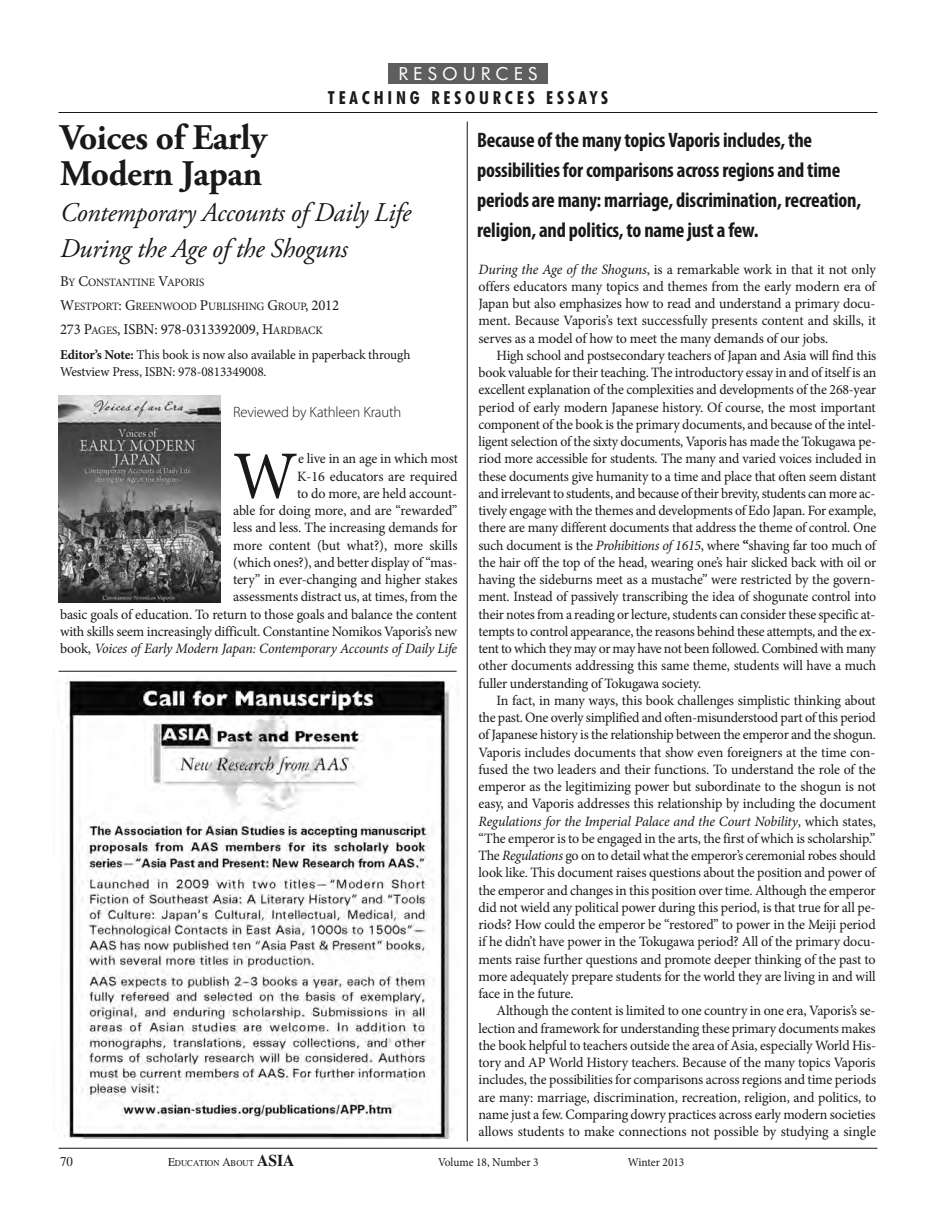
<style>
.page{position:relative;width:945px;height:1215px;background:#fff}
.page>*{position:absolute;margin:0;border:0;box-sizing:border-box;transform-origin:0 0}
.t1{font:67.8px "Minion Pro";color:#191919}
.t2{font:700 36px/36px "Adobe Garamond Pro";letter-spacing:-.01em;color:#191919}
.t3{font:italic 27px/36px "Adobe Garamond Pro";letter-spacing:-.01em;color:#191919}
.t4{font:700 condensed 21px/30px "Myriad Pro";letter-spacing:-.01em;color:#191919}
.t5{font:700 condensed 18px "Futura BT";letter-spacing:.21em;color:#191919}
.t6{font:18px "Futura BT";letter-spacing:.285em;color:#fff}
.t7{font:15px "Minion Pro";letter-spacing:-.01em;color:#191919}
.t8{font:300 15px "Myriad Pro";letter-spacing:-.01em;color:#191919}
.t9{font:14.25px/17.2px "Minion Pro";letter-spacing:-.01em;color:#191919;text-align:justify}
.t10{font:13.5px/16.5px "Minion Pro";letter-spacing:-.01em;color:#191919}
.t11{font:13.5px "EAA Times";color:#191919;scale:.95 1}
.t12{font:12px "Minion Pro";color:#191919;scale:.95 1}
.t13{font:11.25px/24px "Minion Pro";letter-spacing:-.015em;color:#191919}
.t14{font:9px "EAA Times";color:#191919;scale:.95 1}
.s1{font-size:15px}
.s2{font-size:11.25px}
.s3{font-weight:700}
.s4{font-style:italic}
.s5{font-size:12px}
.s6{font-weight:700;font-size:16.5px}
</style>
<div class="page">
<hr style="left:467px;top:122px;width:1px;height:1019px;background:#191919">
<hr style="left:58px;top:1148px;width:820px;height:1px;background:#191919">
<div style="left:388px;top:63px;width:160px;height:21px;background:#5e5e5e"></div>
<hr style="left:58px;top:112px;width:820px;height:1px;background:#191919">
<img style="left:58px;top:395px;width:162px;height:208px">
<img style="left:64px;top:678px;width:388px;height:460px">
<hr style="left:58px;top:671px;width:399px;height:1px;background:#191919">
<p class="t6" style="left:399px;top:66px;width:140px">RESOURCES</p>
<p class="t5" style="left:328px;top:90px;width:282px">TEACHING RESOURCES ESSAYS</p>
<h3 class="t4" style="left:477px;top:126px;width:386px">Because of the many topics Vaporis includes, the possibilities for comparisons across regions and time periods are many: marriage, discrimination, recreation, religion, and politics, to name just a few.</h3>
<h2 class="t2" style="left:60px;top:123px;width:208px">Voices of Early<br>Modern Japan</h2>
<h3 class="t3" style="left:60px;top:197px;width:352px">Contemporary Accounts of Daily Life<br>During the Age of the Shoguns</h3>
<p class="t13" style="left:60px;top:271px;width:281px"><span class="s1">B</span>Y <span class="s1">C</span>ONSTANTINE <span class="s1">V</span>APORIS<br><span class="s1">W</span>ESTPORT<span class="s1">: G</span>REENWOOD <span class="s1">P</span>UBLISHING <span class="s1">G</span>ROUP<span class="s1">, 2012</span></p>
<p class="t7" style="left:60px;top:323px;width:264px">273 P<span class="s2">AGES</span>, ISBN: 978-0313392009, H<span class="s2">ARDBACK</span></p>
<p class="t10" style="left:60px;top:348px;width:352px"><span class="s3">editor’s note:</span> This book is now also available in paperback through<br>Westview Press, ISBN: 978-0813349008.</p>
<p class="t8" style="left:233px;top:407px;width:170px">Reviewed by Kathleen Krauth</p>
<h1 class="t1" style="left:233px;top:450px;width:66px">W</h1>
<p class="t9" style="left:478px;top:262px;width:399px"><span class="s4">During the Age of the Shoguns</span>, is a remarkable work in that it not only offers educators many topics and themes from the early modern era of Japan but also emphasizes how to read and understand a primary docu&shy;ment. Because Vaporis’s text successfully presents content and skills, it serves as a model of how to meet the many demands of our jobs.</p>
<p class="t9" style="left:479px;top:348px;width:399px;text-indent:18px">High school and postsecondary teachers of Japan and Asia will find this book valuable for their teaching. The introductory essay in and of itself is an excellent explanation of the complexities and developments of the 268-year period of early modern Japanese history. Of course, the most important component of the book is the primary documents, and because of the intel&shy;ligent selection of the sixty documents, Vaporis has made the Tokugawa pe&shy;riod more accessible for students. The many and varied voices included in these documents give humanity to a time and place that often seem distant and irrelevant to students, and because of their brevity, students can more ac&shy;tively engage with the themes and developments of Edo Japan. For example, there are many different documents that address the theme of control. One such document is the <span class="s4">Prohibitions of 1615</span>, where <span class="s3">“</span>shaving far too much of the hair off the top of the head, wearing one’s hair slicked back with oil or having the sideburns meet as a mustache” were restricted by the govern&shy;ment. Instead of passively transcribing the idea of shogunate control into their notes from a reading or lecture, students can consider these specific at&shy;tempts to control appearance, the reasons behind these attempts, and the ex&shy;tent to which they may or may have not been followed. Combined with many other documents addressing this same theme, students will have a much fuller understanding of Tokugawa society.</p>
<p class="t9" style="left:479px;top:693px;width:399px;text-indent:18px">In fact, in many ways, this book challenges simplistic thinking about the past. One overly simplified and often-misunderstood part of this period of Japanese history is the relationship between the emperor and the shogun.<br>Vaporis includes documents that show even foreigners at the time con&shy;fused the two leaders and their functions. To understand the role of the emperor as the legitimizing power but subordinate to the shogun is not easy, and Vaporis addresses this relationship by including the document <span class="s4">Regulations for the Imperial Palace and the Court Nobility</span>, which states, “The emperor is to be engaged in the arts, the first of which is scholarship.” The <span class="s4">Regulations</span> go on to detail what the emperor’s ceremonial robes should look like. This document raises questions about the position and power of the emperor and changes in this position over time. Although the emperor did not wield any political power during this period, is that true for all pe&shy;riods? How could the emperor be “restored” to power in the Meiji period if he didn’t have power in the Tokugawa period? All of the primary docu&shy;ments raise further questions and promote deeper thinking of the past to more adequately prepare students for the world they are living in and will face in the future.</p>
<p class="t9" style="left:479px;top:1004px;width:399px;text-indent:18px">Although the content is limited to one country in one era, Vaporis’s se&shy;lection and framework for understanding these primary documents makes the book helpful to teachers outside the area of Asia, especially World His&shy;tory and AP World History teachers. Because of the many topics Vaporis includes, the possibilities for comparisons across regions and time periods are many: marriage, discrimination, recreation, religion, and politics, to name just a few. Comparing dowry practices across early modern societies allows students to make connections not possible by studying a single</p>
<p class="t9" style="left:60px;top:451px;width:400px;text-align:right">e live in an age in which most<br>K-16 educators are required<br>to do more, are held account-<br>able for doing more, and are “rewarded”<br>less and less. The increasing demands for<br>more content (but what?), more skills<br>(which ones?), and better display of “mas-<br>tery” in ever-changing and higher stakes<br>assessments distract us, at times, from the<br>basic goals of education. To return to those goals and balance the content with skills seem increasingly difficult. Constantine Nomikos Vaporis’s new book, <span class="s4">Voices of Early Modern Japan: Contemporary Accounts of Daily Life</span></p>
<p class="t11" style="left:60px;top:1157px;width:15px">70</p>
<p class="t14" style="left:168px;top:1160px;width:135px"><span class="s5">E</span>DUCATION <span class="s5">A</span>BOUT <span class="s6">ASIA</span></p>
<p class="t12" style="left:438px;top:1157px;width:107px">Volume 18, Number 3</p>
<p class="t12" style="left:628px;top:1157px;width:61px">Winter 2013</p>
</div>
